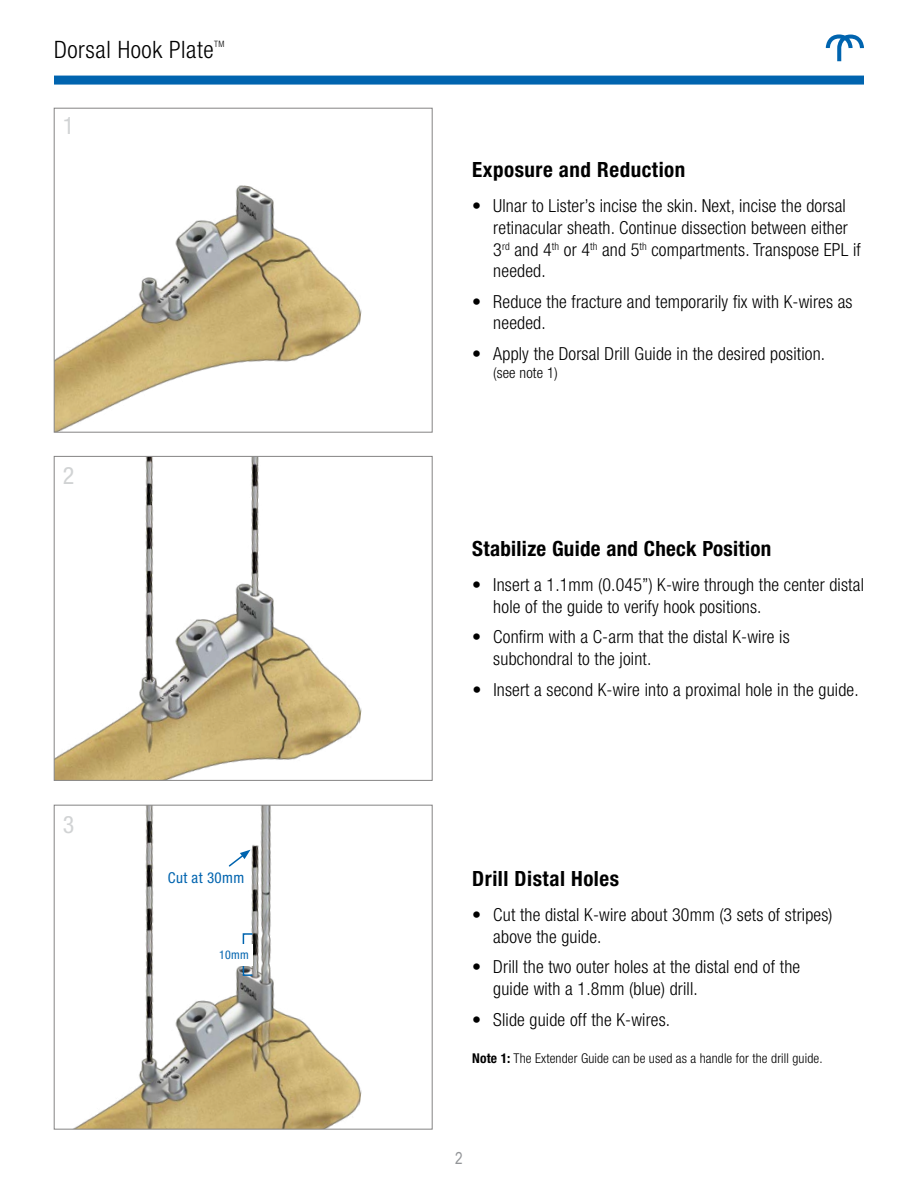
<style>
.page{position:relative;width:918px;height:1188px;background:#fff}
.page>*{position:absolute;margin:0;border:0;box-sizing:border-box;transform-origin:0 0}
.t1{font:300 condensed 24px "Helvetica Neue LT Std";letter-spacing:.025em;color:#000}
.t2{font:condensed 24px "Helvetica Neue LT Std";color:#d1d3d4}
.t3{font:700 condensed 21px "Helvetica Neue LT Std";letter-spacing:.025em;color:#000}
.t4{font:300 condensed 18px/21.6px "Helvetica Neue LT Std";letter-spacing:.01em;color:#000}
.t5{font:16.5px "Arial Narrow";color:#939598}
.t6{font:300 condensed 15px "Helvetica Neue LT Std";letter-spacing:.01em;color:#000}
.t7{font:condensed 15px "Helvetica Neue LT Std";letter-spacing:.025em;color:#0064af}
.t8{font:300 condensed 13.5px "Helvetica Neue LT Std";letter-spacing:.01em;color:#000}
.t9{font:condensed 12px "Helvetica Neue LT Std";color:#0064af}
.t10{font:300 condensed 8.7px "Helvetica Neue LT Std";color:#000}
.s1{font-weight:700}
</style>
<div class="page">
<img style="left:76px;top:807px;width:286px;height:320px">
<div style="left:54px;top:805px;width:378px;height:324px;border:1px solid #848383"></div>
<img style="left:56px;top:458px;width:306px;height:321px">
<div style="left:54px;top:456px;width:378px;height:325px;border:1px solid #848383"></div>
<img style="left:56px;top:185px;width:306px;height:245px">
<div style="left:54px;top:108px;width:378px;height:324px;border:1px solid #848383"></div>
<div style="left:243px;top:933px;width:10px;height:43px;border:2px solid #0064af"></div>
<div style="left:219px;top:944px;width:33px;height:21px;background:#fff"></div>
<svg style="left:227px;top:850px;width:24px;height:18px"></svg>
<svg style="left:826px;top:34px;width:38px;height:27px"></svg>
<div style="left:54px;top:76px;width:810px;height:9px;background:#0064af"></div>
<h1 class="t1" style="left:54px;top:36px;width:161px">Dorsal Hook Plate</h1>
<p class="t10" style="left:214px;top:39px;width:12px">TM</p>
<h1 class="t2" style="left:63px;top:112px;width:13px">1</h1>
<h1 class="t2" style="left:63px;top:461px;width:13px">2</h1>
<h1 class="t2" style="left:63px;top:811px;width:13px">3</h1>
<p class="t7" style="left:168px;top:869px;width:78px">Cut at 30mm</p>
<p class="t9" style="left:219px;top:948px;width:31px">10mm</p>
<p class="t3" style="left:472px;top:157px;width:215px">Exposure and Reduction</p>
<p class="t4" style="left:493px;top:195px;width:369px;text-indent:-21px">• Ulnar to Lister’s incise the skin. Next, incise the dorsal retinacular sheath. Continue dissection between either 3<sup>rd</sup> and 4<sup>th</sup> or 4<sup>th</sup> and 5<sup>th</sup> compartments. Transpose EPL if needed.</p>
<p class="t4" style="left:493px;top:291px;width:361px;text-indent:-21px">• Reduce the fracture and temporarily fix with K-wires as needed.</p>
<p class="t4" style="left:472px;top:343px;width:354px">• Apply the Dorsal Drill Guide in the desired position.</p>
<p class="t6" style="left:493px;top:364px;width:66px">(see note 1)</p>
<p class="t3" style="left:472px;top:536px;width:300px">Stabilize Guide and Check Position</p>
<p class="t4" style="left:493px;top:574px;width:372px;text-indent:-21px">• Insert a 1.1mm (0.045”) K-wire through the center distal hole of the guide to verify hook positions.</p>
<p class="t4" style="left:493px;top:626px;width:298px;text-indent:-21px">• Confirm with a C-arm that the distal K-wire is subchondral to the joint.</p>
<p class="t4" style="left:472px;top:678px;width:388px">• Insert a second K-wire into a proximal hole in the guide.</p>
<p class="t3" style="left:472px;top:866px;width:148px">Drill Distal Holes</p>
<p class="t4" style="left:493px;top:904px;width:341px;text-indent:-21px">• Cut the distal K-wire about 30mm (3 sets of stripes) above the guide.</p>
<p class="t4" style="left:493px;top:956px;width:308px;text-indent:-21px">• Drill the two outer holes at the distal end of the guide with a 1.8mm (blue) drill.</p>
<p class="t4" style="left:472px;top:1008px;width:199px">• Slide guide off the K-wires.</p>
<p class="t8" style="left:472px;top:1051px;width:352px"><span class="s1">Note 1:</span> The Extender Guide can be used as a handle for the drill guide.</p>
<p class="t5" style="left:455px;top:1146px;width:9px">2</p>
</div>
